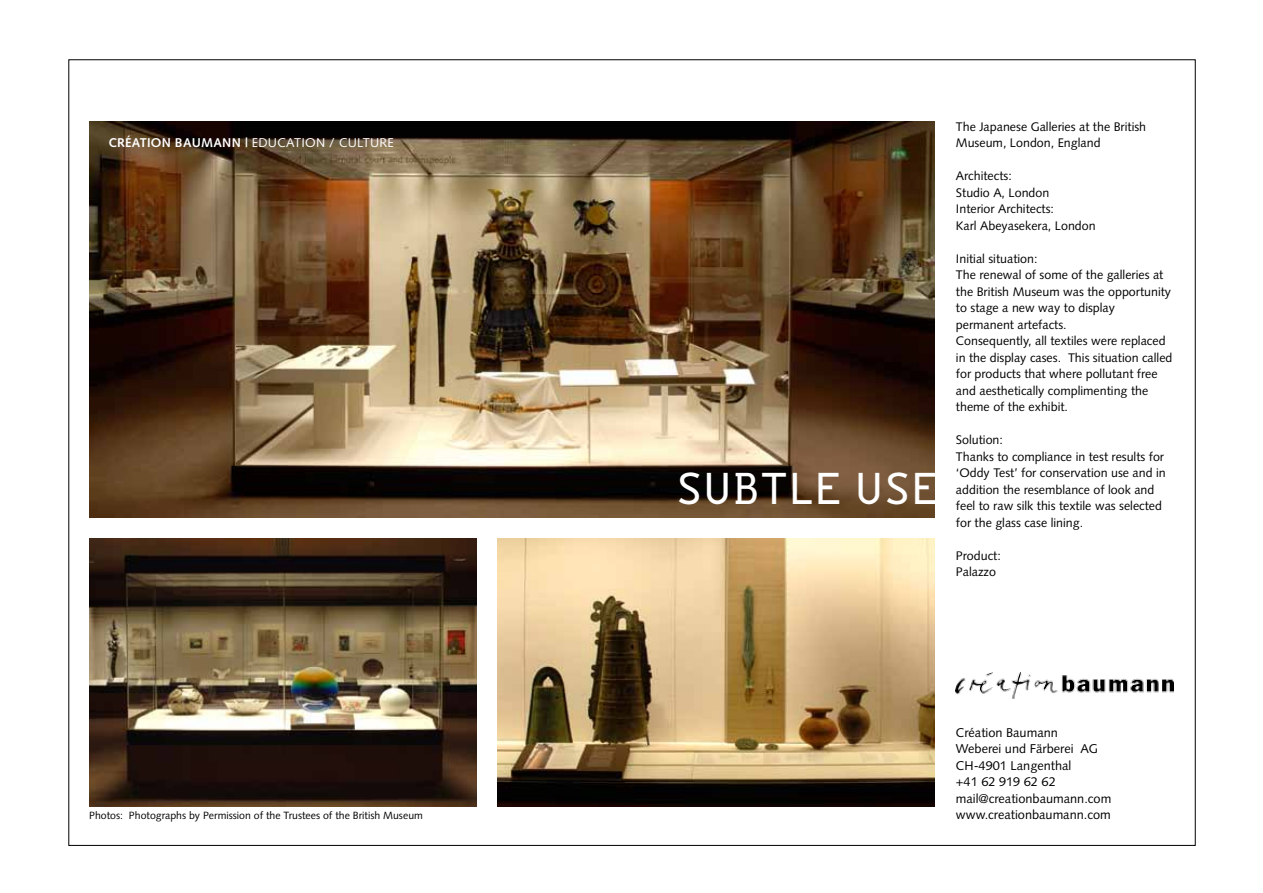
<style>
.page{position:relative;width:1263px;height:893px;background:#fff}
.page>*{position:absolute;margin:0;border:0;box-sizing:border-box;transform-origin:0 0}
.t1{font:45px "CIA Gothic";letter-spacing:.03em;color:#fff}
.t2{font:12.75px/16.5px "Syntax LT Std";color:#000}
.t3{font:12.75px "Syntax LT Std";letter-spacing:.02em;color:#fff}
.t4{font:12.45px/16.5px "Syntax LT Std";color:#000}
.t5{font:10.5px "Syntax LT Std";color:#000}
.s1{font-weight:700}
</style>
<div class="page">
<img style="left:956px;top:672px;width:218px;height:27px">
<img style="left:497px;top:539px;width:438px;height:268px">
<img style="left:89px;top:539px;width:387px;height:268px">
<img style="left:89px;top:122px;width:846px;height:396px">
<p class="t3" style="left:108px;top:135px;width:287px"><span class="s1">CRÉATION BAUMANN |</span> EDUCATION / CULTURE</p>
<p class="t5" style="left:89px;top:809px;width:335px">Photos: Photographs by Permission of the Trustees of the British Museum</p>
<h1 class="t1" style="left:676px;top:461px;width:263px">SUBTLE USE</h1>
<p class="t4" style="left:956px;top:118px;width:192px">The Japanese Galleries at the British<br>Museum, London, England</p>
<p class="t4" style="left:956px;top:168px;width:141px">Architects:<br>Studio A, London<br>Interior Architects:<br>Karl Abeyasekera, London</p>
<p class="t4" style="left:956px;top:250px;width:218px">Initial situation:<br>The renewal of some of the galleries at the British Museum was the opportunity to stage a new way to display permanent artefacts.<br>Consequently, all textiles were replaced in the display cases. This situation called for products that where pollutant free and aesthetically complimenting the theme of the exhibit.</p>
<p class="t4" style="left:956px;top:432px;width:211px">Solution:<br>Thanks to compliance in test results for ‘Oddy Test’ for conservation use and in addition the resemblance of look and feel to raw silk this textile was selected for the glass case lining.</p>
<p class="t4" style="left:956px;top:547px;width:46px">Product:<br>Palazzo</p>
<p class="t2" style="left:956px;top:724px;width:157px">Création Baumann<br>Weberei und Färberei AG<br>CH-4901 Langenthal<br>+41 62 919 62 62 mail@creationbaumann.com www.creationbaumann.com</p>
</div>
